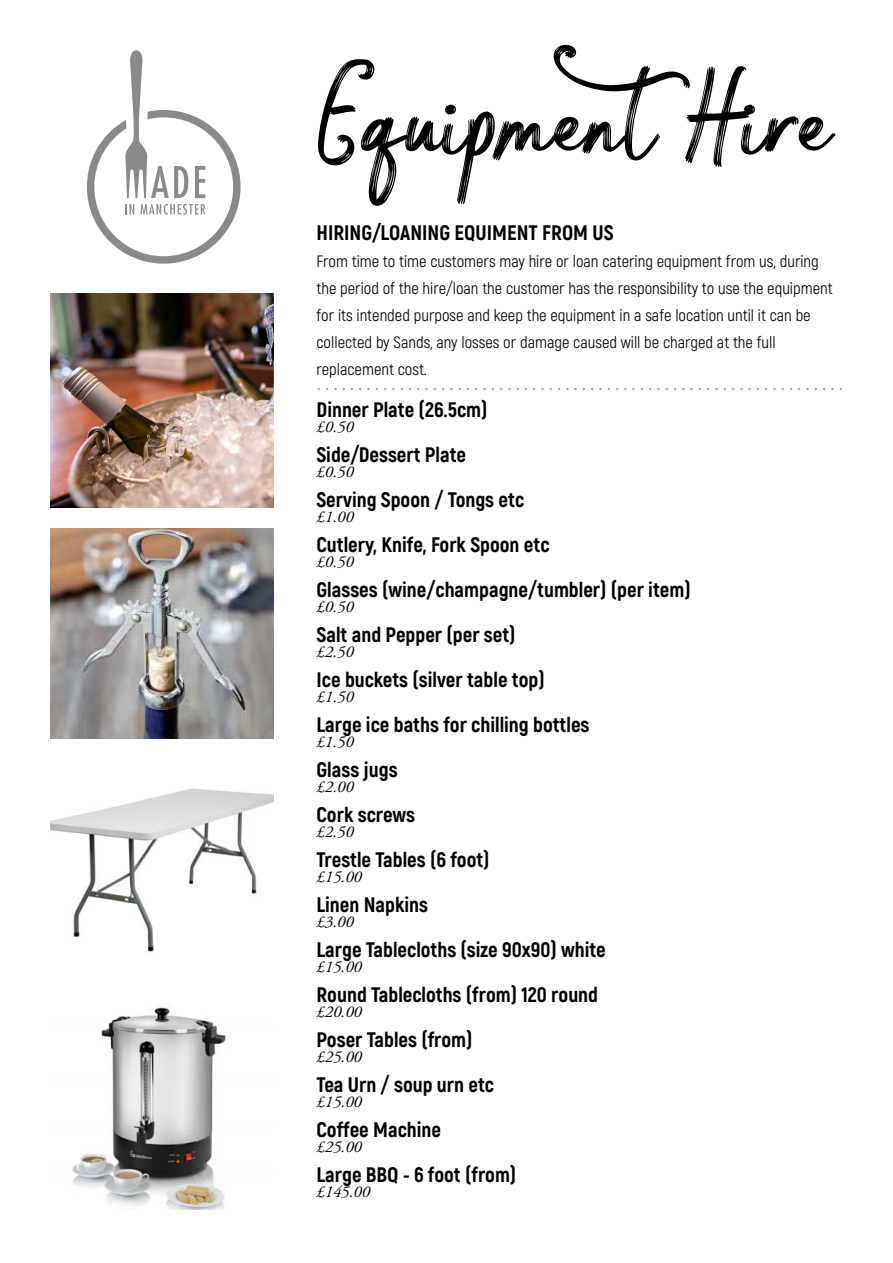
<style>
.page{position:relative;width:893px;height:1263px;background:#fff}
.page>*{position:absolute;margin:0;border:0;box-sizing:border-box;transform-origin:0 0}
.t1{font:96.45px "Miller";color:#000}
.t2{font:800 21px "Akrobat";color:#000}
.t3{font:16.5px/27px "Akrobat";color:#000}
.t4{font:italic 16.5px "Adobe Garamond Pro";color:#000}
.t5{font:500 16.5px "Futura BT";color:#8a8a8a}
</style>
<div class="page">
<img style="left:72px;top:1007px;width:154px;height:203px">
<img style="left:50px;top:788px;width:224px;height:164px">
<img style="left:50px;top:528px;width:224px;height:211px">
<img style="left:50px;top:293px;width:224px;height:215px">
<svg style="left:87px;top:50px;width:154px;height:214px"></svg>
<p class="t1" style="left:318px;top:61px;width:516px">EquipmentHire</p>
<p class="t2" style="left:316px;top:219px;width:299px">HIRING/LOANING EQUIMENT FROM US</p>
<p class="t3" style="left:316px;top:247px;width:518px">From time to time customers may hire or loan catering equipment from us, during the period of the hire/loan the customer has the responsibility to use the equipment for its intended purpose and keep the equipment in a safe location until it can be collected by Sands, any losses or damage caused will be charged at the full replacement cost.</p>
<p class="t2" style="left:316px;top:396px;width:173px">Dinner Plate (26.5cm)</p>
<p class="t4" style="left:316px;top:416px;width:39px">£0.50</p>
<p class="t2" style="left:316px;top:441px;width:151px">Side/Dessert Plate</p>
<p class="t4" style="left:316px;top:461px;width:39px">£0.50</p>
<p class="t2" style="left:316px;top:486px;width:209px">Serving Spoon / Tongs etc</p>
<p class="t4" style="left:316px;top:506px;width:39px">£1.00</p>
<p class="t2" style="left:316px;top:531px;width:235px">Cutlery, Knife, Fork Spoon etc</p>
<p class="t4" style="left:316px;top:551px;width:39px">£0.50</p>
<p class="t2" style="left:316px;top:576px;width:376px">Glasses (wine/champagne/tumbler) (per item)</p>
<p class="t4" style="left:316px;top:596px;width:39px">£0.50</p>
<p class="t2" style="left:316px;top:621px;width:201px">Salt and Pepper (per set)</p>
<p class="t4" style="left:316px;top:641px;width:39px">£2.50</p>
<p class="t2" style="left:316px;top:666px;width:230px">Ice buckets (silver table top)</p>
<p class="t4" style="left:316px;top:686px;width:39px">£1.50</p>
<p class="t2" style="left:316px;top:711px;width:274px">Large ice baths for chilling bottles</p>
<p class="t4" style="left:316px;top:731px;width:39px">£1.50</p>
<p class="t2" style="left:316px;top:756px;width:83px">Glass jugs</p>
<p class="t4" style="left:316px;top:776px;width:39px">£2.00</p>
<p class="t2" style="left:316px;top:801px;width:100px">Cork screws</p>
<p class="t4" style="left:316px;top:821px;width:39px">£2.50</p>
<p class="t2" style="left:316px;top:846px;width:175px">Trestle Tables (6 foot)</p>
<p class="t4" style="left:316px;top:866px;width:47px">£15.00</p>
<p class="t2" style="left:316px;top:891px;width:113px">Linen Napkins</p>
<p class="t4" style="left:316px;top:911px;width:39px">£3.00</p>
<p class="t2" style="left:316px;top:936px;width:291px">Large Tablecloths (size 90x90) white</p>
<p class="t4" style="left:316px;top:956px;width:47px">£15.00</p>
<p class="t2" style="left:316px;top:981px;width:283px">Round Tablecloths (from) 120 round</p>
<p class="t4" style="left:316px;top:1001px;width:47px">£20.00</p>
<p class="t2" style="left:316px;top:1026px;width:158px">Poser Tables (from)</p>
<p class="t4" style="left:316px;top:1046px;width:47px">£25.00</p>
<p class="t2" style="left:316px;top:1071px;width:179px">Tea Urn / soup urn etc</p>
<p class="t4" style="left:316px;top:1091px;width:47px">£15.00</p>
<p class="t2" style="left:316px;top:1116px;width:126px">Coffee Machine</p>
<p class="t4" style="left:316px;top:1136px;width:47px">£25.00</p>
<p class="t2" style="left:316px;top:1161px;width:201px">Large BBQ - 6 foot (from)</p>
<p class="t4" style="left:316px;top:1181px;width:55px">£145.00</p>
<p class="t5" style="left:316px;top:374px;width:528px">................................................................</p>
</div>
